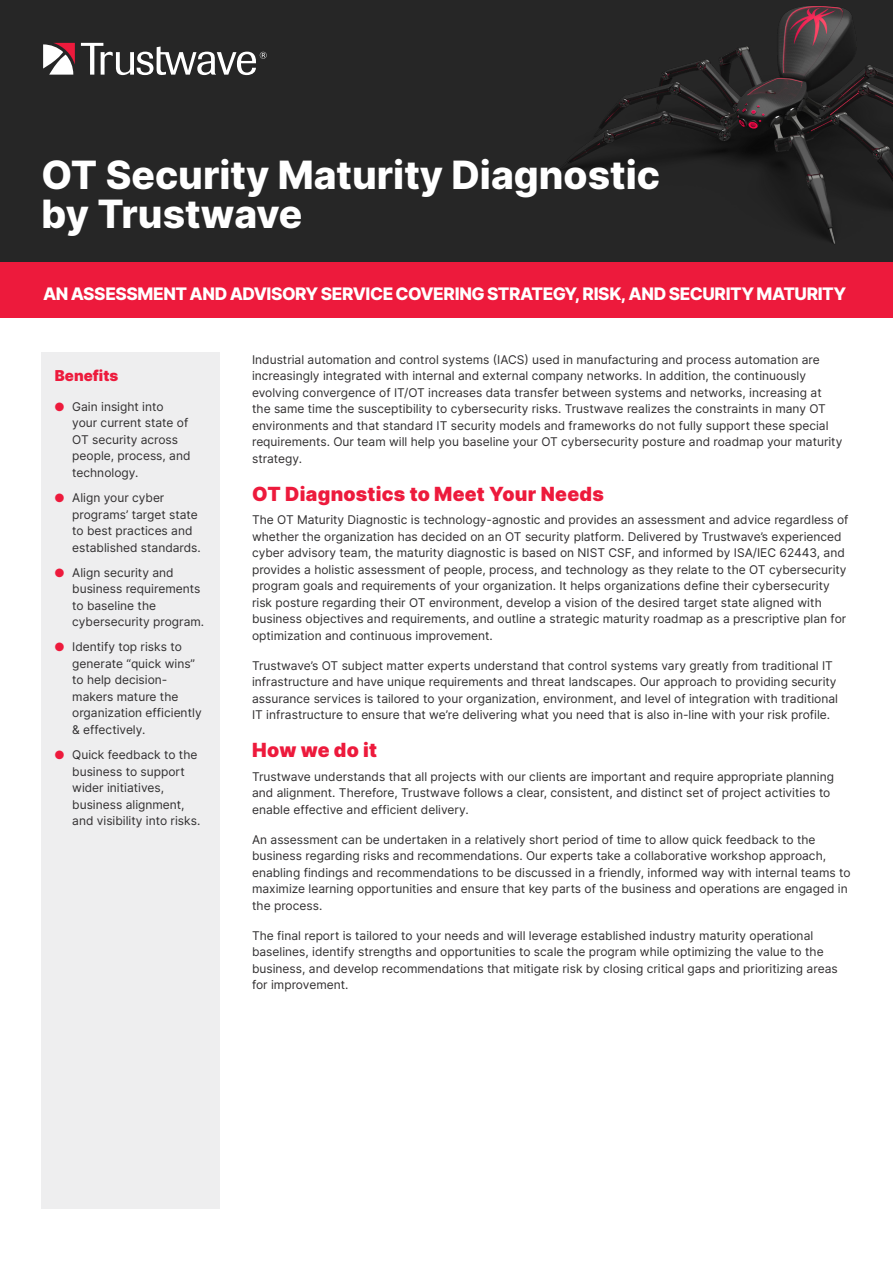
<style>
.page{position:relative;width:893px;height:1263px;background:#fff}
.page>*{position:absolute;margin:0;border:0;box-sizing:border-box;transform-origin:0 0}
.t1{font:800 39px/39px "Inter";color:#fff}
.First_Header{font:900 19.5px "Inter";letter-spacing:.015em;color:#ed1a3c}
.Main_Subhead{font:800 17.25px "Inter";letter-spacing:-.03em;color:#fff}
.F_B_Title{font:900 15px "Inter";color:#ed1a3c}
.Body_Text{font:12px/16.5px "Inter";color:#312f30}
.s1{color:#ed1a3c}
</style>
<div class="page">
<div style="left:0;top:0;width:893px;height:262px;background:#262626"></div>
<img style="left:558px;top:6px;width:335px;height:238px">
<div style="left:0;top:262px;width:893px;height:56px;background:#ed1a3c"></div>
<svg style="left:43px;top:43px;width:32px;height:32px"></svg>
<svg style="left:81px;top:43px;width:186px;height:32px"></svg>
<div style="left:41px;top:353px;width:179px;height:856px;background:#eeeeef"></div>
<p class="t1" style="left:41px;top:155px;width:620px">OT Security Maturity Diagnostic by Trustwave</p>
<p class="Main_Subhead" style="left:43px;top:282px;width:805px">AN ASSESSMENT AND ADVISORY SERVICE COVERING STRATEGY, RISK, AND SECURITY MATURITY</p>
<p class="F_B_Title" style="left:55px;top:364px;width:65px">Benefits</p>
<p class="Body_Text" style="left:72px;top:398px;width:120px;text-indent:-17px"><span class="s1">●</span> Gain insight into your current state of<br>OT security across people, process, and technology.</p>
<p class="Body_Text" style="left:72px;top:489px;width:130px;text-indent:-17px"><span class="s1">●</span> Align your cyber programs’ target state to best practices and established standards.</p>
<p class="Body_Text" style="left:72px;top:564px;width:133px;text-indent:-17px"><span class="s1">●</span> Align security and business requirements to baseline the cybersecurity program.</p>
<p class="Body_Text" style="left:72px;top:638px;width:131px;text-indent:-17px"><span class="s1">●</span> Identify top risks to generate “quick wins” to help decision&shy;makers mature the organization efficiently &amp; effectively.</p>
<p class="Body_Text" style="left:72px;top:746px;width:130px;text-indent:-17px"><span class="s1">●</span> Quick feedback to the business to support wider initiatives, business alignment, and visibility into risks.</p>
<p class="Body_Text" style="left:252px;top:351px;width:592px">Industrial automation and control systems (IACS) used in manufacturing and process automation are increasingly integrated with internal and external company networks. In addition, the continuously evolving convergence of IT/OT increases data transfer between systems and networks, increasing at the same time the susceptibility to cybersecurity risks. Trustwave realizes the constraints in many OT environments and that standard IT security models and frameworks do not fully support these special requirements. Our team will help you baseline your OT cybersecurity posture and roadmap your maturity strategy.</p>
<p class="First_Header" style="left:252px;top:480px;width:353px">OT Diagnostics to Meet Your Needs</p>
<p class="Body_Text" style="left:252px;top:511px;width:598px">The OT Maturity Diagnostic is technology-agnostic and provides an assessment and advice regardless of whether the organization has decided on an OT security platform. Delivered by Trustwave’s experienced cyber advisory team, the maturity diagnostic is based on NIST CSF, and informed by ISA/IEC 62443, and provides a holistic assessment of people, process, and technology as they relate to the OT cybersecurity program goals and requirements of your organization. It helps organizations define their cybersecurity risk posture regarding their OT environment, develop a vision of the desired target state aligned with business objectives and requirements, and outline a strategic maturity roadmap as a prescriptive plan for optimization and continuous improvement.</p>
<p class="Body_Text" style="left:252px;top:657px;width:587px">Trustwave’s OT subject matter experts understand that control systems vary greatly from traditional IT infrastructure and have unique requirements and threat landscapes. Our approach to providing security assurance services is tailored to your organization, environment, and level of integration with traditional IT infrastructure to ensure that we’re delivering what you need that is also in-line with your risk profile.</p>
<p class="First_Header" style="left:252px;top:736px;width:127px">How we do it</p>
<p class="Body_Text" style="left:252px;top:768px;width:584px">Trustwave understands that all projects with our clients are important and require appropriate planning and alignment. Therefore, Trustwave follows a clear, consistent, and distinct set of project activities to enable effective and efficient delivery.</p>
<p class="Body_Text" style="left:252px;top:831px;width:600px">An assessment can be undertaken in a relatively short period of time to allow quick feedback to the business regarding risks and recommendations. Our experts take a collaborative workshop approach, enabling findings and recommendations to be discussed in a friendly, informed way with internal teams to maximize learning opportunities and ensure that key parts of the business and operations are engaged in the process.</p>
<p class="Body_Text" style="left:252px;top:927px;width:587px">The final report is tailored to your needs and will leverage established industry maturity operational baselines, identify strengths and opportunities to scale the program while optimizing the value to the business, and develop recommendations that mitigate risk by closing critical gaps and prioritizing areas for improvement.</p>
</div>
